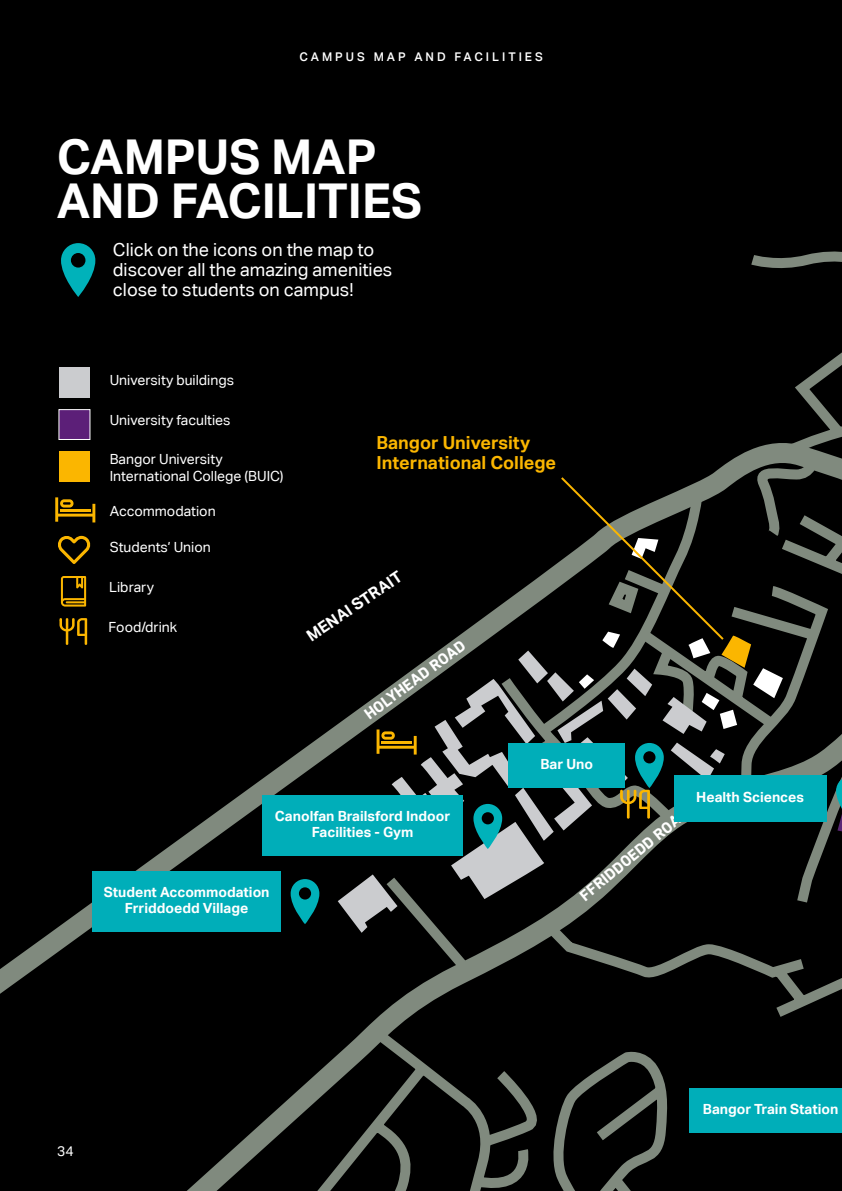
<style>
.page{position:relative;width:842px;height:1191px;background:#000}
.page>*{position:absolute;margin:0;border:0;box-sizing:border-box;transform-origin:0 0}
.t1{font:700 48px/44px "Aktiv Grotesk Corp";color:#fff}
.t2{font:18px/20px "Aktiv Grotesk Corp";color:#fff}
.t3{font:700 18px/20px "Aktiv Grotesk Corp";color:#fbb600}
.t4{font:700 16px "DIN Next LTW23";color:#fff}
.t5{font:700 16px "Aktiv Grotesk Corp";color:#fff}
.t6{font:14px/16.8px "Aktiv Grotesk Corp";color:#fff}
.t7{font:700 14px/16px "Aktiv Grotesk Corp";color:#fff;text-align:center}
.t8{font:500 12px "Aktiv Grotesk Corp";letter-spacing:.25em;color:#fff}
</style>
<div class="page">
<svg style="left:291px;top:879px;width:28px;height:45px"></svg>
<div style="left:93px;top:870px;width:188px;height:61px;background:#00aeb9"></div>
<div style="left:262px;top:795px;width:201px;height:61px;background:#00aeb9"></div>
<svg style="left:338px;top:475px;width:108px;height:457px;background:#132a2a"></svg>
<svg style="left:446px;top:135px;width:396px;height:1056px;background:#151f1e"></svg>
<svg style="left:836px;top:776px;width:6px;height:55px"></svg>
<p class="t8" style="left:299px;top:52px;width:67px">CAMPUS</p>
<p class="t8" style="left:374px;top:52px;width:34px">MAP</p>
<p class="t8" style="left:414px;top:52px;width:33px">A N D</p>
<p class="t8" style="left:455px;top:52px;width:90px">FACILITIES</p>
<p class="t1" style="left:57px;top:140px;width:367px">CAMPUS MAP<br>AND FACILITIES</p>
<p class="t2" style="left:113px;top:241px;width:281px">Click on the icons on the map to discover all the amazing amenities close to students on campus!</p>
<p class="t6" style="left:110px;top:373px;width:126px">University buildings</p>
<p class="t6" style="left:110px;top:413px;width:122px">University faculties</p>
<p class="t6" style="left:110px;top:452px;width:175px">Bangor University<br>International College (BUIC)</p>
<p class="t6" style="left:110px;top:504px;width:107px">Accommodation</p>
<p class="t6" style="left:110px;top:538px;width:103px">Students’ Union</p>
<p class="t6" style="left:109px;top:579px;width:46px">Library</p>
<p class="t6" style="left:109px;top:620px;width:70px">Food/drink</p>
<p class="t3" style="left:377px;top:434px;width:181px">Bangor University<br>International College</p>
<p class="t5" style="left:305px;top:632px;width:113px;rotate:-34deg">MENAI STRAIT</p>
<p class="t4" style="left:363px;top:710px;width:123px;rotate:-36deg">HOLYHEAD ROAD</p>
<p class="t7" style="left:275px;top:809px;width:177px">Canolfan Brailsford Indoor<br>Facilities - Gym</p>
<p class="t7" style="left:104px;top:885px;width:167px">Student Accommodation<br>Frriddoedd Village</p>
<p class="t7" style="left:540px;top:757px;width:54px">Bar Uno</p>
<p class="t4" style="left:578px;top:892px;width:137px;rotate:-39deg">FFRIDDOEDD ROAD</p>
<p class="t7" style="left:696px;top:790px;width:109px">Health Sciences</p>
<p class="t6" style="left:57px;top:1144px;width:18px">34</p>
<p class="t7" style="left:703px;top:1102px;width:137px">Bangor Train Station</p>
</div>
